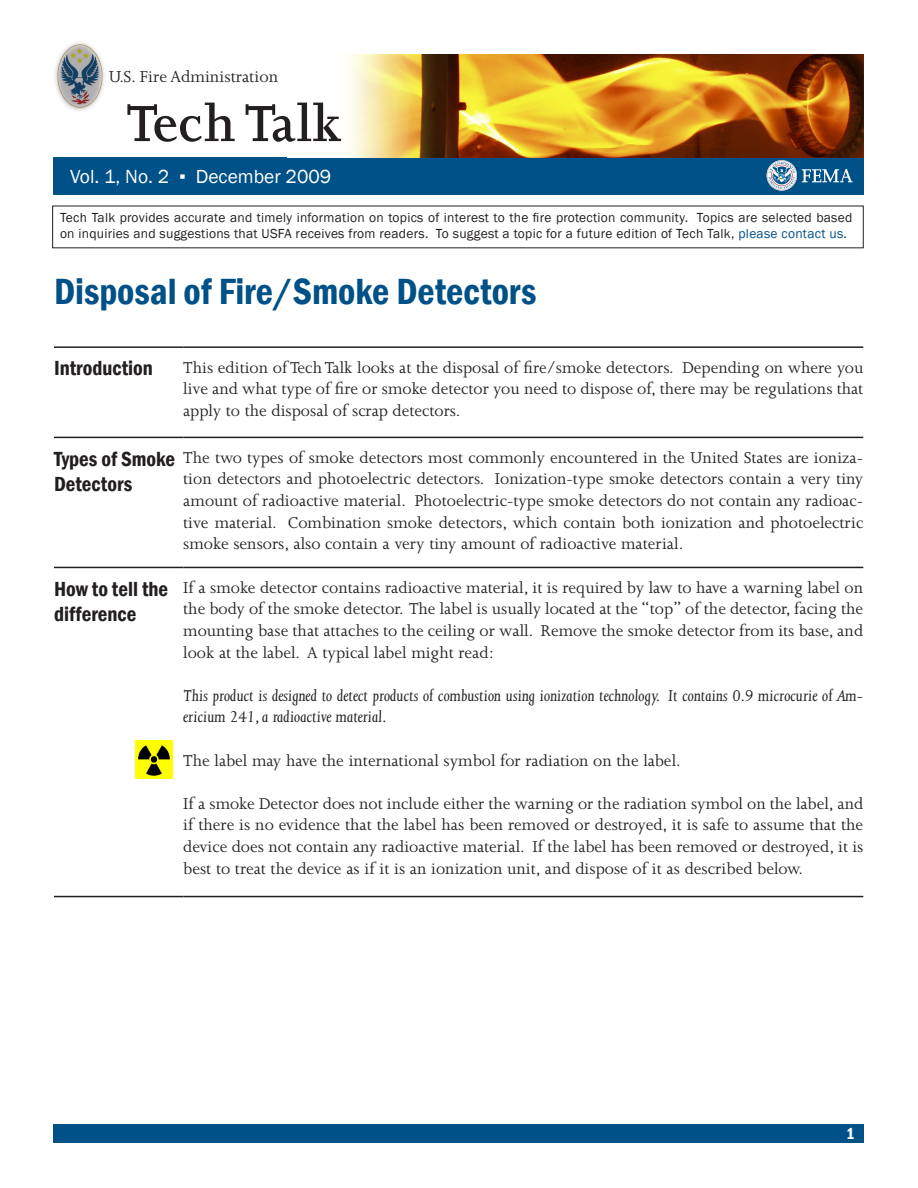
<style>
.page{position:relative;width:918px;height:1188px;background:#fff}
.page>*{position:absolute;margin:0;border:0;box-sizing:border-box;transform-origin:0 0}
.t1{font:600 58.5px "Joanna MT Std";color:#231f20}
.Main_Topic_Head{font:600 condensed 37.5px "Franklin Gothic";color:#005187}
.Text_Subhead{font:600 condensed 21px/25.2px "Franklin Gothic";color:#231f20}
.Volume_and_Date{font:19.5px "Franklin Gothic";color:#fff}
.t2{font:18.3px "Joanna MT Std";color:#231f20}
.t3{font:18px/21.6px "Joanna MT Std";color:#231f20;text-align:justify}
.t4{font:italic 18px/21.6px "Joanna MT Std";color:#231f20}
.t5{font:600 condensed 16.5px "Franklin Gothic";color:#fff}
.t6{font:13.5px/16.2px "Franklin Gothic";letter-spacing:.02em;color:#231f20}
.s1{color:#005187}
</style>
<div class="page">
<div style="left:53px;top:157px;width:810px;height:38px;background:#005187"></div>
<div style="left:53px;top:1124px;width:811px;height:19px;background:#005187"></div>
<img style="left:348px;top:54px;width:515px;height:103px">
<div style="left:53px;top:40px;width:54px;height:73px;background:#231f20;opacity:.36"></div>
<svg style="left:767px;top:160px;width:86px;height:31px"></svg>
<hr style="left:183px;top:567px;width:680px;height:1px;background:#231f20">
<hr style="left:54px;top:567px;width:129px;height:1px;background:#231f20">
<hr style="left:183px;top:346px;width:680px;height:2px;background:#231f20">
<hr style="left:54px;top:437px;width:129px;height:1px;background:#231f20">
<hr style="left:183px;top:437px;width:680px;height:1px;background:#231f20">
<hr style="left:54px;top:896px;width:129px;height:1px;background:#231f20">
<hr style="left:183px;top:896px;width:680px;height:1px;background:#231f20">
<hr style="left:54px;top:346px;width:129px;height:2px;background:#231f20">
<img style="left:135px;top:741px;width:38px;height:38px">
<p class="t2" style="left:109px;top:67px;width:171px">U.S. Fire Administration</p>
<p class="t1" style="left:125px;top:92px;width:218px">Tech Talk</p>
<p class="Volume_and_Date" style="left:70px;top:164px;width:263px">Vol. 1, No. 2 ▪ December 2009</p>
<p class="t6" style="left:60px;top:210px;width:794px">Tech Talk provides accurate and timely information on topics of interest to the fire protection community. Topics are selected based on inquiries and suggestions that USFA receives from readers. To suggest a topic for a future edition of Tech Talk, <span class="s1">please contact us</span>.</p>
<p class="Main_Topic_Head" style="left:54px;top:267px;width:484px">Disposal of Fire/Smoke Detectors</p>
<p class="Text_Subhead" style="left:54px;top:355px;width:100px">Introduction</p>
<p class="t3" style="left:183px;top:356px;width:682px">This edition of Tech Talk looks at the disposal of fire/smoke detectors. Depending on where you live and what type of fire or smoke detector you need to dispose of, there may be regulations that apply to the disposal of scrap detectors.</p>
<p class="Text_Subhead" style="left:54px;top:446px;width:123px">Types of Smoke<br>Detectors</p>
<p class="t3" style="left:183px;top:447px;width:682px">The two types of smoke detectors most commonly encountered in the United States are ioniza&shy;tion detectors and photoelectric detectors. Ionization-type smoke detectors contain a very tiny amount of radioactive material. Photoelectric-type smoke detectors do not contain any radioac&shy;tive material. Combination smoke detectors, which contain both ionization and photoelectric smoke sensors, also contain a very tiny amount of radioactive material.</p>
<p class="Text_Subhead" style="left:54px;top:576px;width:116px">How to tell the difference</p>
<p class="t3" style="left:183px;top:577px;width:682px">If a smoke detector contains radioactive material, it is required by law to have a warning label on the body of the smoke detector. The label is usually located at the “top” of the detector, facing the mounting base that attaches to the ceiling or wall. Remove the smoke detector from its base, and look at the label. A typical label might read:</p>
<p class="t4" style="left:183px;top:685px;width:682px">This product is designed to detect products of combustion using ionization technology. It contains 0.9 microcurie of Am&shy;ericium 241, a radioactive material.</p>
<p class="t3" style="left:183px;top:750px;width:499px">The label may have the international symbol for radiation on the label.</p>
<p class="t3" style="left:183px;top:793px;width:682px">If a smoke Detector does not include either the warning or the radiation symbol on the label, and if there is no evidence that the label has been removed or destroyed, it is safe to assume that the device does not contain any radioactive material. If the label has been removed or destroyed, it is best to treat the device as if it is an ionization unit, and dispose of it as described below.</p>
<p class="t5" style="left:846px;top:1122px;width:10px">1</p>
</div>
